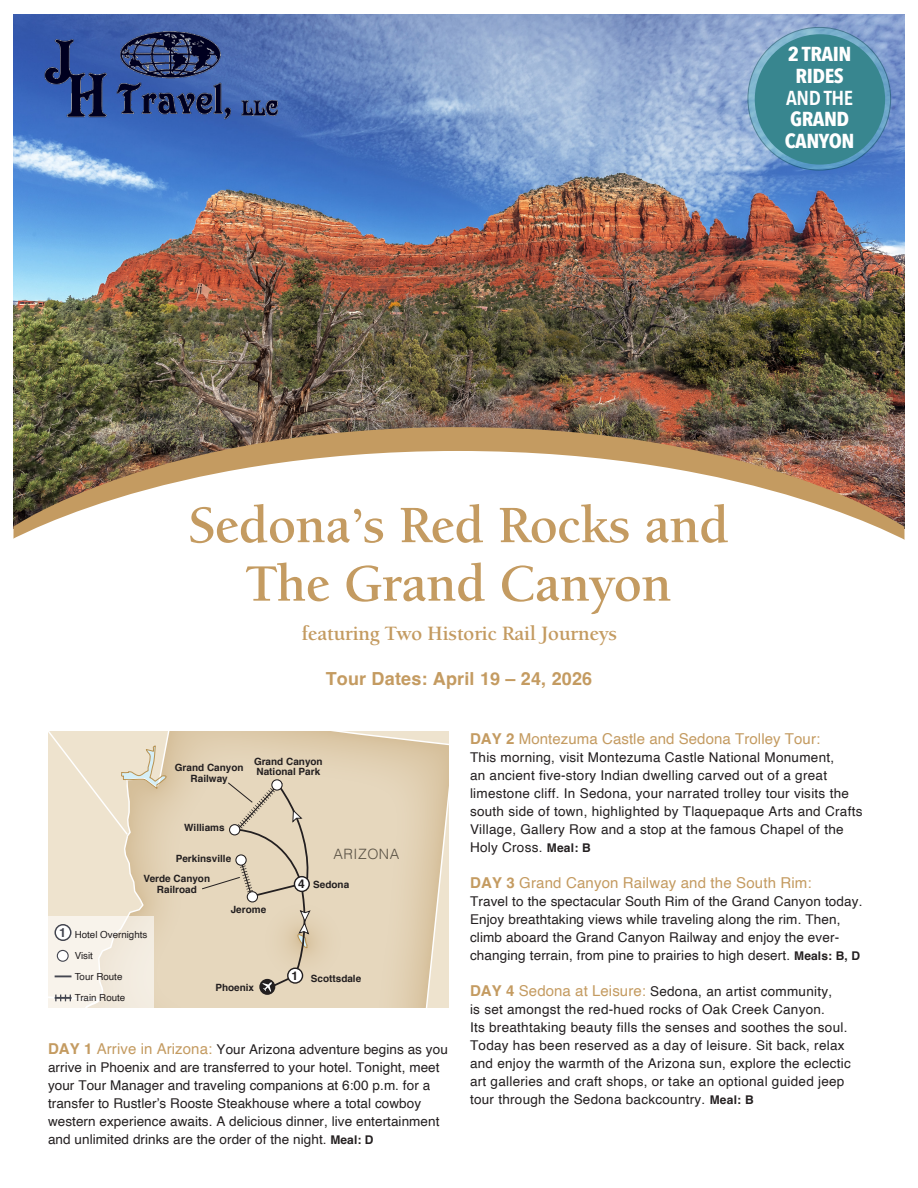
<style>
.page{position:relative;width:918px;height:1188px;background:#fff}
.page>*{position:absolute;margin:0;border:0;box-sizing:border-box;transform-origin:0 0}
.t1{font:700 54px/58.5px "Berkeley Oldstyle IT Cby BT";color:#c49b61;text-align:center}
.t2{font:700 21px "Berkeley Oldstyle IT Cby BT";color:#c49b61}
.t3{font:700 20.1px/21.9px "Avenir Next Condensed";letter-spacing:-.02em;color:#fff;text-align:center;scale:1.07 1}
.t4{font:700 18px "Helvetica";letter-spacing:.01em;color:#c49b61}
.t5{font:15px "Helvetica";letter-spacing:.005em;color:#c49b61}
.t6{font:300 14.25px "Helvetica";letter-spacing:.04em;color:#5a5245}
.t7{font:13.5px/18px "Helvetica";letter-spacing:.02em;color:#231f20}
.t8{font:700 12px "Helvetica";color:#231f20}
.t9{font:700 10.05px/10.6px "Helvetica";color:#231f20;text-align:center}
.t10{font:9.75px/21px "Helvetica";color:#231f20}
.s1{font-weight:600}
.s2{font-size:52.5px}
.s3{font-weight:700;font-size:12.6px;color:#444650}
.s4{font-weight:700;font-size:15px;color:#c49b61}
.s5{font-size:15px;color:#c49b61}
.s6{font-weight:700;font-size:12px}
.s7{font-weight:700}
</style>
<div class="page">
<img style="left:14px;top:14px;width:890px;height:413px">
<img style="left:14px;top:427px;width:890px;height:24px">
<svg style="left:13px;top:451px;width:892px;height:89px"></svg>
<svg style="left:48px;top:731px;width:401px;height:277px;background:#e4d6be"></svg>
<img style="left:42px;top:27px;width:239px;height:94px">
<svg style="left:748px;top:27px;width:143px;height:143px;background:#418b98"></svg>
<p class="t3" style="left:788px;top:43px;width:61px">2 TRAIN</p>
<p class="t3" style="left:786px;top:65px;width:64px">RIDES<br><span class="s1">AND THE<br></span>GRAND</p>
<p class="t3" style="left:785px;top:130px;width:67px">CANYON</p>
<p class="t1" style="left:189px;top:495px;width:541px">Sedona<span class="s2">’</span>s Red Rocks and<br>The Grand Canyon</p>
<p class="t2" style="left:302px;top:620px;width:316px">featuring Two Historic Rail Journeys</p>
<p class="t4" style="left:326px;top:667px;width:268px">Tour Dates: April 19 – 24, 2026</p>
<p class="t9" style="left:175px;top:763px;width:70px">Grand Canyon<br>Railway</p>
<p class="t9" style="left:254px;top:756px;width:70px;text-align:left">Grand Canyon<br>National Park</p>
<p class="t9" style="left:184px;top:823px;width:42px">Williams</p>
<p class="t9" style="left:176px;top:854px;width:57px">Perkinsville</p>
<p class="t9" style="left:144px;top:874px;width:68px">Verde Canyon<br>Railroad</p>
<p class="t8" style="left:298px;top:876px;width:8px">4</p>
<p class="t6" style="left:333px;top:842px;width:67px">ARIZONA</p>
<p class="t9" style="left:313px;top:880px;width:38px">Sedona</p>
<p class="t10" style="left:75px;top:924px;width:74px;text-indent:-16px"><span class="s3">1</span> Hotel Overnights<br>Visit<br>Tour Route<br>Train Route</p>
<p class="t9" style="left:231px;top:905px;width:37px">Jerome</p>
<p class="t9" style="left:215px;top:983px;width:40px">Phoenix</p>
<p class="t9" style="left:292px;top:974px;width:71px"><sup>1</sup> Scottsdale</p>
<p class="t7" style="left:48px;top:1041px;width:401px"><span class="s4">DAY 1</span> <span class="s5">Arrive in Arizona:</span> Your Arizona adventure begins as you arrive in Phoenix and are transferred to your hotel. Tonight, meet your Tour Manager and traveling companions at 6:00 p.m. for a transfer to Rustler’s Rooste Steakhouse where a total cowboy western experience awaits. A delicious dinner, live entertainment and unlimited drinks are the order of the night. <span class="s6">Meal: D</span></p>
<p class="t5" style="left:470px;top:727px;width:352px"><span class="s7">DAY 2</span> Montezuma Castle and Sedona Trolley Tour:</p>
<p class="t7" style="left:470px;top:749px;width:394px">This morning, visit Montezuma Castle National Monument,<br>an ancient five-story Indian dwelling carved out of a great limestone cliff. In Sedona, your narrated trolley tour visits the south side of town, highlighted by Tlaquepaque Arts and Crafts Village, Gallery Row and a stop at the famous Chapel of the Holy Cross. <span class="s6">Meal: B</span></p>
<p class="t5" style="left:470px;top:871px;width:343px"><span class="s7">DAY 3</span> Grand Canyon Railway and the South Rim:</p>
<p class="t7" style="left:470px;top:893px;width:394px">Travel to the spectacular South Rim of the Grand Canyon today.<br>Enjoy breathtaking views while traveling along the rim. Then, climb aboard the Grand Canyon Railway and enjoy the ever&shy;changing terrain, from pine to prairies to high desert. <span class="s6">Meals: B, D</span></p>
<p class="t7" style="left:470px;top:983px;width:382px"><span class="s4">DAY 4</span> <span class="s5">Sedona at Leisure:</span> Sedona, an artist community,<br>is set amongst the red-hued rocks of Oak Creek Canyon.<br>Its breathtaking beauty fills the senses and soothes the soul.<br>Today has been reserved as a day of leisure. Sit back, relax and enjoy the warmth of the Arizona sun, explore the eclectic art galleries and craft shops, or take an optional guided jeep tour through the Sedona backcountry. <span class="s6">Meal: B</span></p>
</div>
